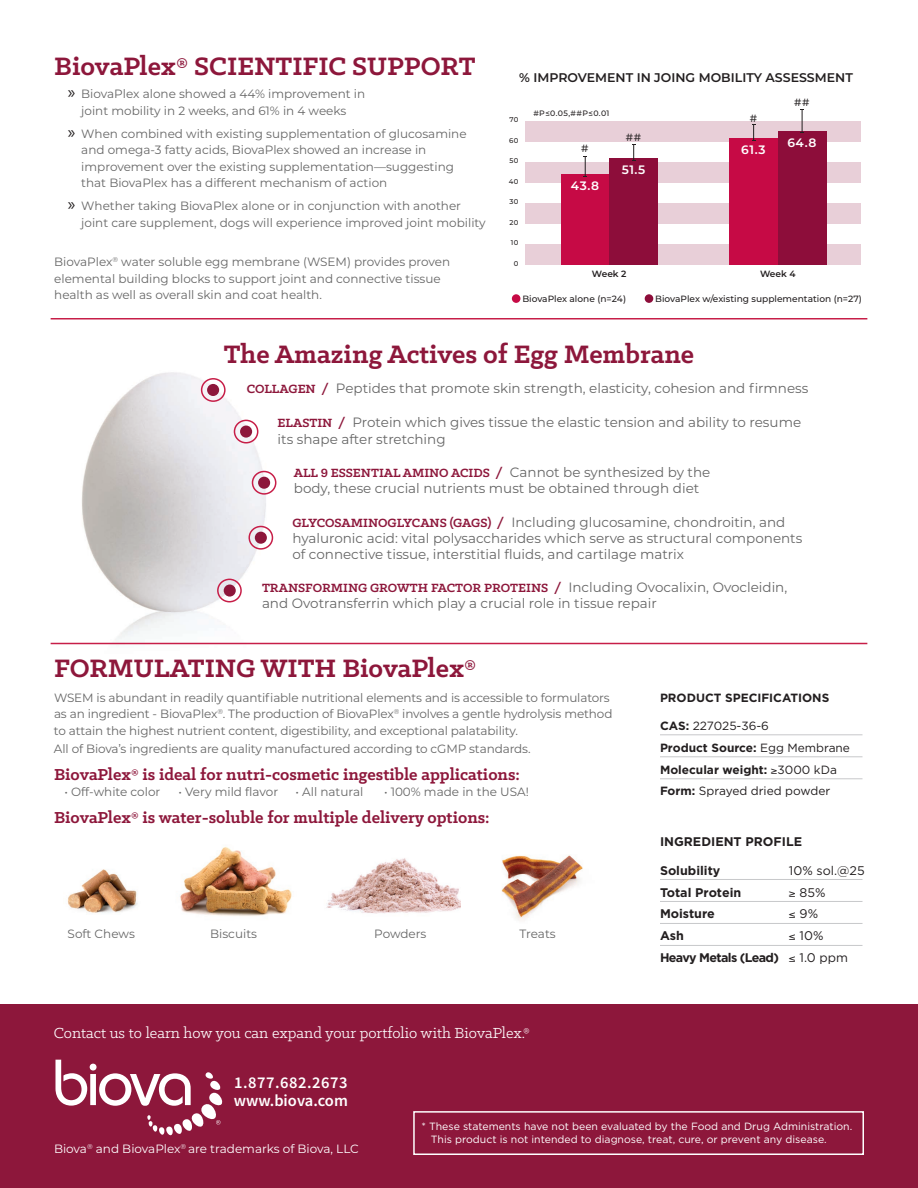
<style>
.page{position:relative;width:918px;height:1188px;background:#fff}
.page>*{position:absolute;margin:0;border:0;box-sizing:border-box;transform-origin:0 0}
.t1{font:700 28.5px "Klinic Slab";color:#8d173b}
.t2{font:700 18px "Klinic Slab";color:#8d173b}
.t3{font:16.5px "Klinic Slab";color:#fff}
.t4{font:16.5px/18px "Source Sans Variable";color:#fff}
.t5{font:13.5px/16.2px "Montserrat";color:#666}
.t6{font:700 13.5px "Klinic Slab";color:#8d173b}
.t7{font:600 12.6px "Montserrat";color:#231f20}
.t8{font:700 12.45px "Gotham";color:#231f20}
.t9{font:700 12.45px/21.8px "Gotham";letter-spacing:-.05em;color:#231f20}
.t10{font:12.45px "Gotham";color:#231f20}
.t11{font:600 12.15px "Montserrat";letter-spacing:.05em;color:#fff}
.t12{font:12px/16.5px "Montserrat";color:#666}
.t13{font:12px "Montserrat";color:#fff}
.t14{font:11.85px/21.8px "Gotham";color:#231f20}
.t15{font:700 11.85px "Gotham";color:#231f20}
.t16{font:10.5px/13.5px "Gotham";color:#fff}
.t17{font:500 10.5px "Montserrat";color:#231f20}
.t18{font:500 9px "Montserrat";color:#231f20}
.t19{font:600 9px "Montserrat";color:#231f20}
.t20{font:500 7.8px "Montserrat";color:#231f20}
.t21{font:500 7.05px "Montserrat";letter-spacing:.05em;color:#231f20}
.s1{font-family:"Myriad Pro";font-size:18px;color:#231f20}
.s2{font-family:"Klinic Slab";font-weight:700;color:#8d173b}
.s3{font-family:"Montserrat";font-weight:400;color:#666}
.s4{font-weight:700}
.s5{font-weight:400}
</style>
<div class="page">
<hr style="left:660px;top:879px;width:202px;height:1px;background:#c7c8ca">
<hr style="left:660px;top:901px;width:202px;height:1px;background:#c7c8ca">
<hr style="left:660px;top:923px;width:202px;height:1px;background:#c7c8ca">
<hr style="left:660px;top:945px;width:202px;height:1px;background:#c7c8ca">
<img style="left:66px;top:372px;width:219px;height:273px">
<div style="left:207px;top:384px;width:12px;height:12px;background:#8d173b;border-radius:50%"></div>
<div style="left:201px;top:378px;width:25px;height:24px;border:2px solid #c71e48;border-radius:50%"></div>
<div style="left:240px;top:425px;width:12px;height:13px;background:#8d173b;border-radius:50%"></div>
<div style="left:234px;top:419px;width:25px;height:25px;border:2px solid #c71e48;border-radius:50%"></div>
<div style="left:258px;top:477px;width:12px;height:12px;background:#8d173b;border-radius:50%"></div>
<div style="left:252px;top:471px;width:25px;height:24px;border:2px solid #c71e48;border-radius:50%"></div>
<div style="left:224px;top:584px;width:12px;height:13px;background:#8d173b;border-radius:50%"></div>
<div style="left:217px;top:578px;width:25px;height:25px;border:2px solid #c71e48;border-radius:50%"></div>
<div style="left:255px;top:532px;width:12px;height:12px;background:#8d173b;border-radius:50%"></div>
<div style="left:248px;top:526px;width:25px;height:24px;border:2px solid #c71e48;border-radius:50%"></div>
<hr style="left:51px;top:318px;width:816px;height:2px;background:#c71e48">
<hr style="left:51px;top:643px;width:816px;height:1px;background:#c71e48">
<hr style="left:660px;top:734px;width:202px;height:1px;background:#c7c8ca">
<hr style="left:660px;top:756px;width:202px;height:1px;background:#c7c8ca">
<hr style="left:660px;top:778px;width:202px;height:1px;background:#c7c8ca">
<div style="left:0;top:1004px;width:918px;height:184px;background:#8d173b"></div>
<img style="left:180px;top:847px;width:112px;height:69px">
<img style="left:326px;top:858px;width:135px;height:56px">
<img style="left:501px;top:855px;width:82px;height:65px">
<img style="left:67px;top:869px;width:71px;height:44px">
<div style="left:413px;top:1111px;width:451px;height:44px;border:2px solid #fff"></div>
<svg style="left:56px;top:1060px;width:167px;height:76px"></svg>
<div style="left:525px;top:244px;width:336px;height:20px;background:#e8cfd8"></div>
<div style="left:525px;top:203px;width:336px;height:20px;background:#e8cfd8"></div>
<div style="left:525px;top:162px;width:336px;height:20px;background:#e8cfd8"></div>
<div style="left:525px;top:121px;width:336px;height:20px;background:#e8cfd8"></div>
<div style="left:561px;top:174px;width:48px;height:90px;background:#c60a45"></div>
<div style="left:609px;top:158px;width:49px;height:106px;background:#8d0d3a"></div>
<div style="left:729px;top:138px;width:49px;height:126px;background:#c60a45"></div>
<div style="left:778px;top:131px;width:48px;height:133px;background:#8d0d3a"></div>
<div style="left:512px;top:294px;width:8px;height:9px;background:#c60a45;border-radius:50%"></div>
<div style="left:645px;top:294px;width:8px;height:9px;background:#8d0d3a;border-radius:50%"></div>
<svg style="left:800px;top:109px;width:4px;height:24px"></svg>
<svg style="left:752px;top:124px;width:4px;height:17px"></svg>
<svg style="left:632px;top:145px;width:4px;height:16px"></svg>
<svg style="left:583px;top:156px;width:4px;height:21px"></svg>
<h1 class="t1" style="left:54px;top:48px;width:423px">BiovaPlex® SCIENTIFIC SUPPORT</h1>
<p class="t12" style="left:68px;top:85px;width:299px;text-align:center"><span class="s1">»</span> BiovaPlex alone showed a 44% improvement in joint mobility in 2 weeks, and 61% in 4 weeks</p>
<p class="t12" style="left:81px;top:125px;width:387px;text-indent:-14px"><span class="s1">»</span> When combined with existing supplementation of glucosamine and omega-3 fatty acids, BiovaPlex showed an increase in improvement over the existing supplementation—suggesting that BiovaPlex has a different mechanism of action</p>
<p class="t12" style="left:81px;top:197px;width:406px;text-indent:-14px"><span class="s1">»</span> Whether taking BiovaPlex alone or in conjunction with another joint care supplement, dogs will experience improved joint mobility</p>
<p class="t12" style="left:54px;top:253px;width:398px">BiovaPlex<sup>®</sup> water soluble egg membrane (WSEM) provides proven elemental building blocks to support joint and connective tissue health as well as overall skin and coat health.</p>
<p class="t7" style="left:519px;top:68px;width:335px">% IMPROVEMENT IN JOING MOBILITY ASSESSMENT</p>
<p class="t21" style="left:509px;top:115px;width:11px">70</p>
<p class="t21" style="left:509px;top:136px;width:11px">60</p>
<p class="t21" style="left:509px;top:156px;width:10px">50</p>
<p class="t21" style="left:509px;top:177px;width:11px">40</p>
<p class="t21" style="left:510px;top:197px;width:10px">30</p>
<p class="t21" style="left:510px;top:218px;width:10px">20</p>
<p class="t21" style="left:511px;top:238px;width:9px">10</p>
<p class="t21" style="left:514px;top:259px;width:6px">0</p>
<p class="t20" style="left:533px;top:108px;width:78px">#P≤0.05,##P≤0.01</p>
<p class="t17" style="left:581px;top:141px;width:9px">#</p>
<p class="t11" style="left:571px;top:177px;width:30px">43.8</p>
<p class="t17" style="left:626px;top:130px;width:17px">##</p>
<p class="t11" style="left:622px;top:161px;width:25px">51.5</p>
<p class="t17" style="left:750px;top:111px;width:9px">#</p>
<p class="t11" style="left:741px;top:141px;width:26px">61.3</p>
<p class="t17" style="left:794px;top:95px;width:17px">##</p>
<p class="t11" style="left:787px;top:134px;width:31px">64.8</p>
<p class="t19" style="left:592px;top:267px;width:36px">Week 2</p>
<p class="t19" style="left:760px;top:267px;width:37px">Week 4</p>
<p class="t18" style="left:655px;top:292px;width:208px">BiovaPlex w/existing supplementation (n=27)</p>
<p class="t18" style="left:522px;top:292px;width:105px">BiovaPlex alone (n=24)</p>
<h1 class="t1" style="left:224px;top:336px;width:472px">The Amazing Actives of Egg Membrane</h1>
<p class="t5" style="left:247px;top:380px;width:563px"><span class="s2">COLLAGEN /</span> Peptides that promote skin strength, elasticity, cohesion and firmness</p>
<p class="t5" style="left:278px;top:414px;width:525px"><span class="s2">ELASTIN /</span> Protein which gives tissue the elastic tension and ability to resume its shape after stretching</p>
<p class="t6" style="left:294px;top:464px;width:418px">ALL 9 ESSENTIAL AMINO ACIDS / <span class="s3">Cannot be synthesized by the</span></p>
<p class="t5" style="left:294px;top:479px;width:407px">body, these crucial nutrients must be obtained through diet</p>
<p class="t5" style="left:292px;top:514px;width:512px"><span class="s2">GLYCOSAMINOGLYCANS (GAGS) /</span> Including glucosamine, chondroitin, and hyaluronic acid: vital polysaccharides which serve as structural components of connective tissue, interstitial fluids, and cartilage matrix</p>
<p class="t6" style="left:262px;top:579px;width:527px">TRANSFORMING GROWTH FACTOR PROTEINS / <span class="s3">Including Ovocalixin, Ovocleidin,</span></p>
<p class="t5" style="left:262px;top:595px;width:396px">and Ovotransferrin which play a crucial role in tissue repair</p>
<h1 class="t1" style="left:54px;top:649px;width:424px">FORMULATING WITH BiovaPlex®</h1>
<p class="t12" style="left:54px;top:689px;width:560px">WSEM is abundant in readily quantifiable nutritional elements and is accessible to formulators as an ingredient - BiovaPlex<sup>®</sup>. The production of BiovaPlex<sup>®</sup> involves a gentle hydrolysis method to attain the highest nutrient content, digestibility, and exceptional palatability.</p>
<p class="t12" style="left:54px;top:740px;width:478px">All of Biova’s ingredients are quality manufactured according to cGMP standards.</p>
<h2 class="t2" style="left:54px;top:763px;width:467px">BiovaPlex® is ideal for nutri-cosmetic ingestible applications:</h2>
<p class="t12" style="left:64px;top:783px;width:97px">• Off-white color</p>
<p class="t12" style="left:178px;top:783px;width:101px">• Very mild flavor</p>
<p class="t12" style="left:296px;top:783px;width:70px">• All natural</p>
<p class="t12" style="left:384px;top:783px;width:146px">• 100% made in the USA!</p>
<h2 class="t2" style="left:54px;top:806px;width:437px">BiovaPlex® is water-soluble for multiple delivery options:</h2>
<p class="t12" style="left:68px;top:926px;width:69px">Soft Chews</p>
<p class="t12" style="left:210px;top:926px;width:48px">Biscuits</p>
<p class="t12" style="left:374px;top:926px;width:54px">Powders</p>
<p class="t12" style="left:520px;top:926px;width:38px">Treats</p>
<h3 class="t3" style="left:54px;top:1023px;width:478px">Contact us to learn how you can expand your portfolio with BiovaPlex.®</h3>
<h3 class="t4" style="left:234px;top:1073px;width:116px">1.877.682.2673 www.biova.com</h3>
<p class="t15" style="left:660px;top:689px;width:171px">PRODUCT SPECIFICATIONS</p>
<p class="t14" style="left:660px;top:715px;width:191px"><span class="s4">CAS:</span> 227025-36-6<br><span class="s4">Product Source:</span> Egg Membrane<br><span class="s4">Molecular weight:</span> ≥3000 kDa<br><span class="s4">Form:</span> Sprayed dried powder</p>
<p class="t8" style="left:660px;top:834px;width:144px">INGREDIENT PROFILE</p>
<p class="t8" style="left:660px;top:862px;width:62px">Solubility</p>
<p class="t10" style="left:789px;top:862px;width:77px">10% sol.@25</p>
<p class="t8" style="left:660px;top:884px;width:83px">Total Protein</p>
<p class="t10" style="left:789px;top:884px;width:38px">≥ 85%</p>
<p class="t8" style="left:660px;top:906px;width:56px">Moisture</p>
<p class="t10" style="left:789px;top:906px;width:31px">≤ 9%</p>
<p class="t8" style="left:660px;top:927px;width:25px">Ash</p>
<p class="t9" style="left:660px;top:925px;width:190px;text-indent:129px">≤ <span class="s5">10%<br></span>Heavy Metals (Lead) ≤ <span class="s5">1.0 ppm</span></p>
<p class="t13" style="left:54px;top:1141px;width:306px">Biova<sup>®</sup> and BiovaPlex<sup>®</sup> are trademarks of Biova, LLC</p>
<p class="t16" style="left:431px;top:1119px;width:423px;text-indent:-9px">* These statements have not been evaluated by the Food and Drug Administration.<br>This product is not intended to diagnose, treat, cure, or prevent any disease.</p>
</div>
